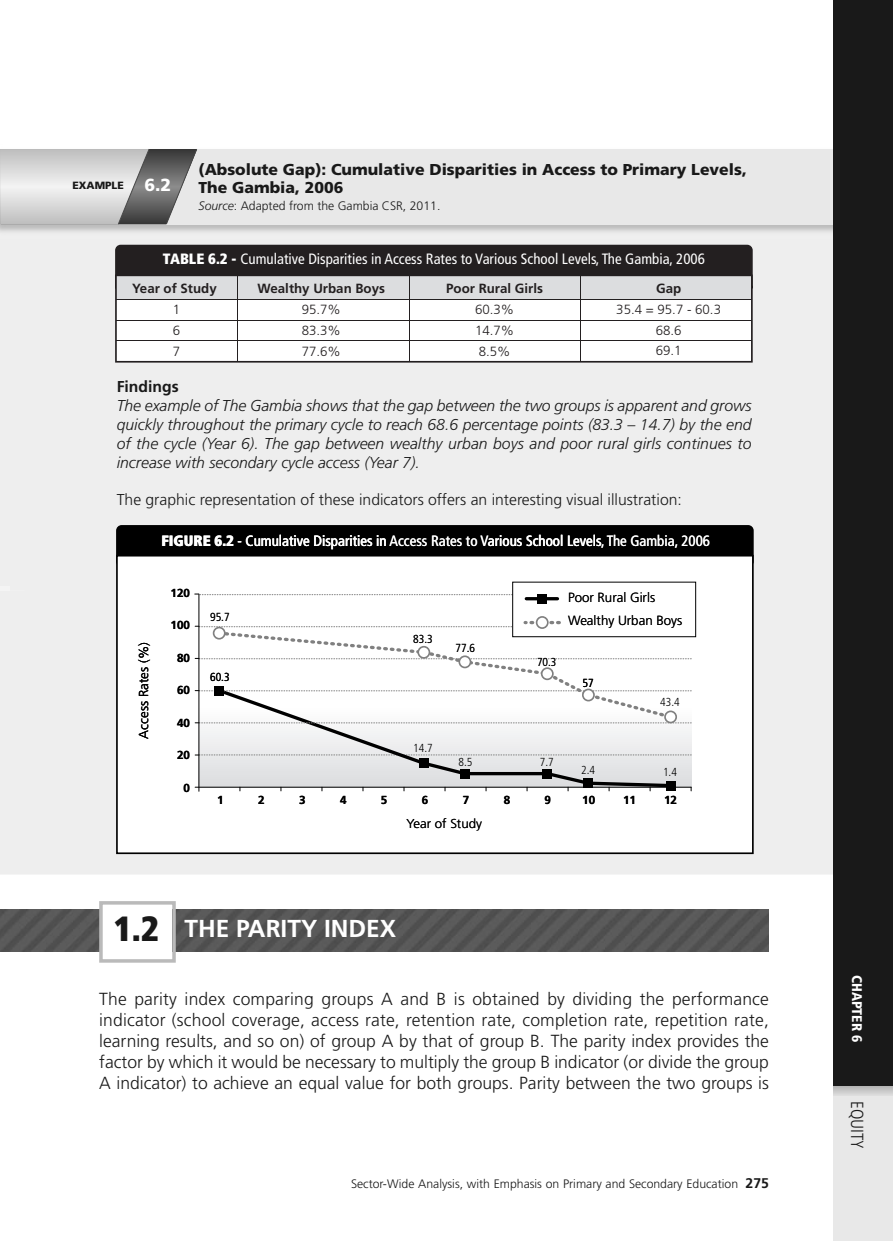
<style>
.page{position:relative;width:893px;height:1241px;background:#fff}
.page>*{position:absolute;margin:0;border:0;box-sizing:border-box;transform-origin:0 0}
.t1{font:900 condensed 35px "Frutiger";color:#191919}
.t2{font:700 24.5px "Frutiger";color:#fff}
.t3{font:300 17.5px/21px "Frutiger";color:#191919;text-align:justify}
.t4{font:300 condensed 17.5px "Frutiger";color:#191919}
.t5{font:italic 300 15.75px/18.9px "Frutiger";color:#191919;text-align:justify}
.t6{font:300 15.75px "Frutiger";color:#191919}
.t7{font:900 15.75px/18.9px "Frutiger";color:#191919}
.t8{font:700 15.75px "Frutiger";color:#191919}
.t9{font:condensed 14.88px "Frutiger";color:#fff}
.t10{font:900 condensed 14px "Frutiger";color:#fff}
.t11{font:300 13.3px/20.8px "Frutiger";color:#231f20;text-align:justify}
.t12{font:700 13.3px "Frutiger";color:#231f20}
.t13{font:300 13.3px/23.3px "Frutiger";color:#000}
.t14{font:300 12.95px "Frutiger";color:#000}
.t15{font:300 12.25px "Frutiger";color:#191919}
.t16{font:300 condensed 11.55px "Frutiger";color:#000}
.t17{font:700 11.55px "Frutiger";color:#000}
.t18{font:900 10.5px "Frutiger";color:#191919}
.s1{font-size:17.5px;color:#fff}
.s2{font-style:italic}
.s3{font-weight:900}
.s4{font-weight:700;font-size:14px}
</style>
<div class="page">
<div style="left:0;top:239px;width:833px;height:635px;background:#eee"></div>
<svg style="left:0;top:586px;width:10px;height:4px"></svg>
<div style="left:0;top:590px;width:25px;height:100px;background:#eee"></div>
<svg style="left:115px;top:299px;width:638px;height:63px"></svg>
<svg style="left:115px;top:245px;width:638px;height:54px;background:#706e70"></svg>
<hr style="left:237px;top:275px;width:1px;height:87px;background:#231f20">
<hr style="left:409px;top:275px;width:1px;height:87px;background:#231f20">
<hr style="left:580px;top:275px;width:1px;height:87px;background:#231f20">
<hr style="left:116px;top:299px;width:636px;height:1px;background:#231f20">
<hr style="left:116px;top:320px;width:636px;height:1px;background:#231f20">
<hr style="left:116px;top:341px;width:636px;height:1px;background:#231f20">
<div style="left:117px;top:526px;width:636px;height:40px;background:#000;border-radius:5px"></div>
<div style="left:117px;top:525px;width:637px;height:42px;border:2px solid #000;border-radius:5px"></div>
<div style="left:117px;top:555px;width:636px;height:298px;background:#fff"></div>
<div style="left:117px;top:554px;width:637px;height:300px;border:2px solid #000"></div>
<img style="left:199px;top:723px;width:492px;height:63px">
<svg style="left:215px;top:723px;width:459px;height:65px"></svg>
<div style="left:419px;top:758px;width:10px;height:10px;background:#000"></div>
<div style="left:460px;top:768px;width:10px;height:10px;background:#000"></div>
<div style="left:542px;top:768px;width:10px;height:10px;background:#000"></div>
<div style="left:583px;top:778px;width:10px;height:10px;background:#000"></div>
<div style="left:666px;top:780px;width:10px;height:10px;background:#000"></div>
<hr style="left:198px;top:594px;width:1px;height:197px;background:#000">
<hr style="left:195px;top:786px;width:496px;height:1px;background:#000">
<svg style="left:195px;top:754px;width:496px;height:1px"></svg>
<svg style="left:195px;top:593px;width:317px;height:2px"></svg>
<div style="left:512px;top:581px;width:184px;height:56px;border:1px solid #000"></div>
<div style="left:537px;top:593px;width:10px;height:10px;background:#000"></div>
<hr style="left:526px;top:597px;width:31px;height:3px;background:#000">
<svg style="left:195px;top:621px;width:496px;height:102px"></svg>
<div style="left:537px;top:616px;width:11px;height:12px;background:#fff;border-radius:50%"></div>
<div style="left:536px;top:616px;width:13px;height:13px;border:2px solid #808080;border-radius:50%"></div>
<div style="left:214px;top:627px;width:11px;height:11px;background:#fff;border-radius:50%"></div>
<div style="left:213px;top:626px;width:13px;height:13px;border:2px solid #808080;border-radius:50%"></div>
<div style="left:418px;top:646px;width:11px;height:11px;background:#fff;border-radius:50%"></div>
<div style="left:417px;top:645px;width:13px;height:13px;border:2px solid #808080;border-radius:50%"></div>
<div style="left:459px;top:656px;width:11px;height:11px;background:#fff;border-radius:50%"></div>
<div style="left:458px;top:655px;width:13px;height:13px;border:2px solid #808080;border-radius:50%"></div>
<div style="left:542px;top:668px;width:11px;height:11px;background:#fff;border-radius:50%"></div>
<div style="left:541px;top:667px;width:13px;height:13px;border:2px solid #808080;border-radius:50%"></div>
<div style="left:583px;top:689px;width:11px;height:11px;background:#fff;border-radius:50%"></div>
<div style="left:582px;top:688px;width:13px;height:13px;border:2px solid #808080;border-radius:50%"></div>
<div style="left:665px;top:711px;width:11px;height:11px;background:#fff;border-radius:50%"></div>
<div style="left:664px;top:710px;width:13px;height:13px;border:2px solid #808080;border-radius:50%"></div>
<div style="left:0;top:149px;width:893px;height:75px;background:#e8e8e8"></div>
<svg style="left:0;top:149px;width:198px;height:76px"></svg>
<div style="left:833px;top:311px;width:60px;height:929px;background:#e8e8e8"></div>
<svg style="left:833px;top:1085px;width:60px;height:10px"></svg>
<div style="left:833px;top:0;width:60px;height:1085px;background:#191919"></div>
<img style="left:0;top:909px;width:769px;height:42px">
<div style="left:103px;top:904px;width:69px;height:55px;background:#fff"></div>
<div style="left:99px;top:901px;width:77px;height:61px;border:4px solid #bababa"></div>
<p class="t18" style="left:73px;top:181px;width:100px">EXAMPLE <span class="s1">6.2</span></p>
<p class="t7" style="left:199px;top:161px;width:550px">(Absolute Gap): Cumulative Disparities in Access to Primary Levels,<br>The Gambia, 2006</p>
<p class="t15" style="left:199px;top:200px;width:243px"><span class="s2">Source</span>: Adapted from the Gambia CSR, 2011.</p>
<p class="t9" style="left:163px;top:253px;width:544px"><span class="s3">TABLE 6.2 -</span> Cumulative Disparities in Access Rates to Various School Levels, The Gambia, 2006</p>
<p class="t12" style="left:257px;top:283px;width:129px">Wealthy Urban Boys</p>
<p class="t11" style="left:302px;top:300px;width:41px">95.7% 83.3% 77.6%</p>
<p class="t12" style="left:132px;top:283px;width:86px">Year of Study</p>
<p class="t12" style="left:446px;top:283px;width:98px">Poor Rural Girls</p>
<p class="t11" style="left:475px;top:300px;width:41px">60.3% 14.7% 8.5%</p>
<p class="t12" style="left:656px;top:283px;width:27px">Gap</p>
<p class="t11" style="left:616px;top:300px;width:106px;text-align:center">35.4 = 95.7 - 60.3<br>68.6<br>69.1</p>
<p class="t11" style="left:173px;top:300px;width:9px">1<br>6<br>7</p>
<p class="t8" style="left:117px;top:380px;width:64px">Findings</p>
<p class="t5" style="left:117px;top:397px;width:636px">The example of The Gambia shows that the gap between the two groups is apparent and grows quickly throughout the primary cycle to reach 68.6 percentage points (83.3 – 14.7) by the end of the cycle (Year 6). The gap between wealthy urban boys and poor rural girls continues to increase with secondary cycle access (Year 7).</p>
<p class="t6" style="left:117px;top:493px;width:567px">The graphic representation of these indicators offers an interesting visual illustration:</p>
<p class="t9" style="left:161px;top:535px;width:550px"><span class="s3">FIGURE 6.2</span> - Cumulative Disparities in Access Rates to Various School Levels he Gambia, 2006</p>
<p class="t9" style="left:601px;top:535px;width:14px">T,</p>
<p class="t14" style="left:138px;top:738px;width:98px;rotate:-90deg">Access Rates (%)</p>
<p class="t17" style="left:171px;top:588px;width:21px">120</p>
<p class="t17" style="left:171px;top:620px;width:21px">100</p>
<p class="t17" style="left:177px;top:653px;width:14px">80</p>
<p class="t17" style="left:177px;top:685px;width:14px">60</p>
<p class="t17" style="left:177px;top:718px;width:14px">40</p>
<p class="t17" style="left:177px;top:750px;width:14px">20</p>
<p class="t17" style="left:184px;top:782px;width:8px">0</p>
<p class="t16" style="left:210px;top:612px;width:21px">95.7</p>
<p class="t16" style="left:210px;top:672px;width:21px">60.3</p>
<p class="t17" style="left:217px;top:794px;width:8px">1</p>
<p class="t17" style="left:258px;top:794px;width:8px">2</p>
<p class="t17" style="left:299px;top:794px;width:8px">3</p>
<p class="t17" style="left:340px;top:794px;width:8px">4</p>
<p class="t17" style="left:381px;top:794px;width:8px">5</p>
<p class="t16" style="left:413px;top:634px;width:21px">83.3</p>
<p class="t16" style="left:456px;top:643px;width:21px">77.6</p>
<p class="t16" style="left:537px;top:657px;width:21px">70.3</p>
<p class="t13" style="left:568px;top:586px;width:116px">Poor Rural Girls<br>Wealthy Urban Boys</p>
<p class="t16" style="left:582px;top:678px;width:13px">57</p>
<p class="t16" style="left:660px;top:697px;width:21px">43.4</p>
<p class="t16" style="left:413px;top:743px;width:21px">14.7</p>
<p class="t17" style="left:422px;top:794px;width:8px">6</p>
<p class="t16" style="left:458px;top:757px;width:15px">8.5</p>
<p class="t16" style="left:540px;top:756px;width:15px">7.7</p>
<p class="t17" style="left:463px;top:794px;width:8px">7</p>
<p class="t17" style="left:504px;top:794px;width:8px">8</p>
<p class="t17" style="left:545px;top:794px;width:8px">9</p>
<p class="t14" style="left:406px;top:817px;width:77px">Year of Study</p>
<p class="t16" style="left:581px;top:765px;width:15px">2.4</p>
<p class="t16" style="left:663px;top:767px;width:15px">1.4</p>
<p class="t17" style="left:582px;top:794px;width:14px">10</p>
<p class="t17" style="left:623px;top:794px;width:14px">11</p>
<p class="t17" style="left:664px;top:794px;width:14px">12</p>
<h1 class="t1" style="left:114px;top:915px;width:47px">1.2</h1>
<h2 class="t2" style="left:185px;top:918px;width:213px">THE PARITY INDEX</h2>
<p class="t3" style="left:99px;top:989px;width:671px">The parity index comparing groups A and B is obtained by dividing the performance indicator (school coverage, access rate, retention rate, completion rate, repetition rate, learning results, and so on) of group A by that of group B. The parity index provides the factor by which it would be necessary to multiply the group B indicator (or divide the group A indicator) to achieve an equal value for both groups. Parity between the two groups is</p>
<p class="t15" style="left:351px;top:1178px;width:419px">Sector-Wide Analysis, with Emphasis on Primary and Secondary Education <span class="s4">275</span></p>
<p class="t10" style="left:862px;top:974px;width:69px;rotate:90deg">CHAPTER 6</p>
<p class="t4" style="left:864px;top:1100px;width:50px;rotate:90deg">EQUITY</p>
</div>
